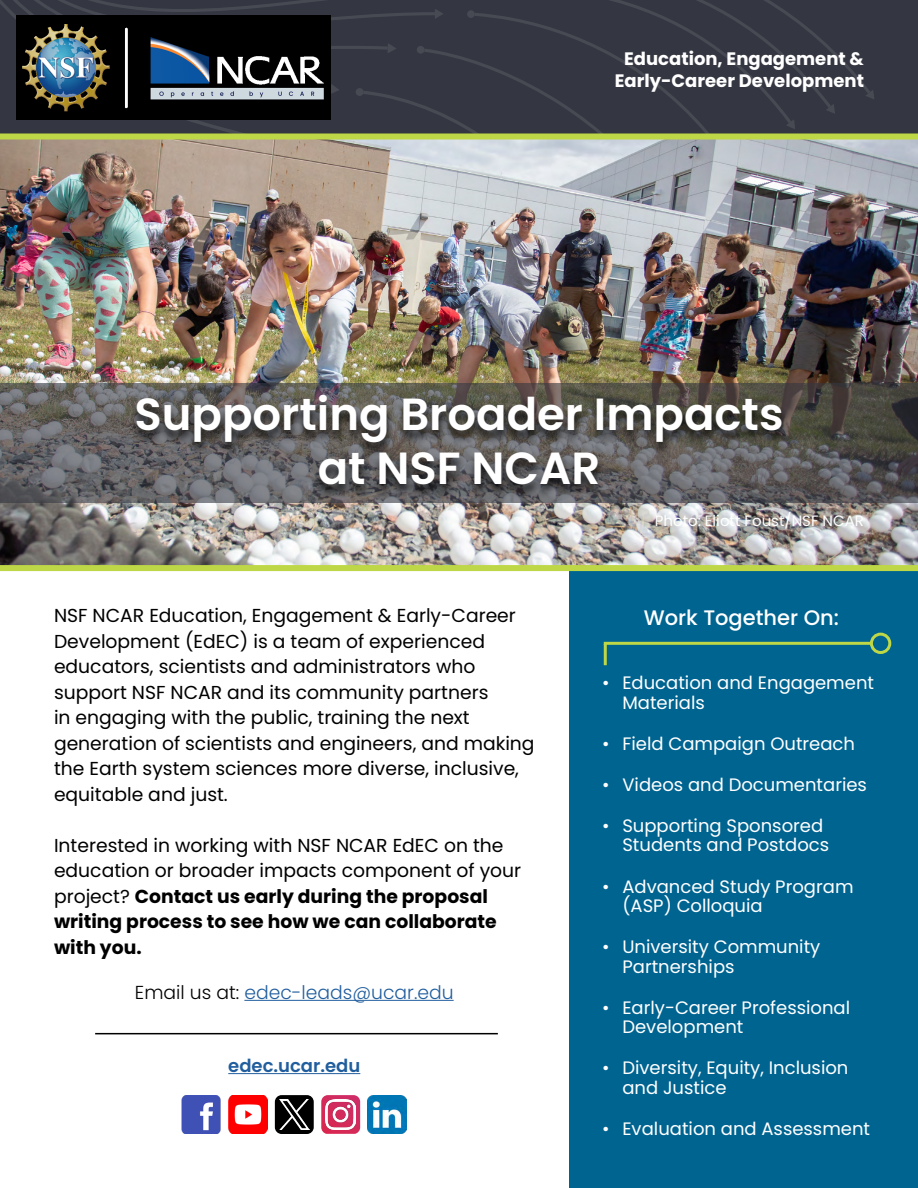
<style>
.page{position:relative;width:918px;height:1188px;background:#fff}
.page>*{position:absolute;margin:0;border:0;box-sizing:border-box;transform-origin:0 0}
.t1{font:600 45px "Poppins";color:#fff}
.t2{font:500 21px "Poppins";color:#fff}
.t3{font:18.75px/25.5px "Poppins";color:#000}
.t4{font:300 18.75px "Poppins";color:#215e9e}
.t5{font:18px/19.5px "Poppins";color:#fff}
.t6{font:700 18px/21.6px "Poppins";color:#fff;text-align:center}
.t7{font:600 18px "Poppins";color:#215e9e}
.t8{font:15px "Poppins";color:#fff}
.s1{font-weight:700}
.s2{color:#000}
</style>
<div class="page">
<img style="left:0;top:140px;width:918px;height:425px">
<div style="left:0;top:0;width:918px;height:135px;background:#343741"></div>
<svg style="left:0;top:0;width:874px;height:134px"></svg>
<div style="left:569px;top:568px;width:349px;height:620px;background:#006491"></div>
<div style="left:0;top:134px;width:918px;height:6px;background:#bed747"></div>
<svg style="left:0;top:383px;width:918px;height:119px"></svg>
<div style="left:0;top:565px;width:918px;height:6px;background:#bed747"></div>
<div style="left:129px;top:394px;width:660px;height:105px;background:#000;opacity:.8"></div>
<div style="left:870px;top:633px;width:21px;height:21px;border:3px solid #bed747;border-radius:50%"></div>
<hr style="left:604px;top:642px;width:266px;height:3px;background:#bed747">
<hr style="left:244px;top:1000px;width:210px;height:1px;background:#215e9e">
<hr style="left:95px;top:1033px;width:403px;height:1px;background:#000">
<hr style="left:228px;top:1073px;width:132px;height:1px;background:#215e9e">
<img style="left:182px;top:1095px;width:38px;height:39px">
<img style="left:228px;top:1095px;width:39px;height:39px">
<img style="left:368px;top:1095px;width:39px;height:39px">
<svg style="left:321px;top:1095px;width:39px;height:39px"></svg>
<img style="left:326px;top:1099px;width:30px;height:31px">
<hr style="left:604px;top:644px;width:3px;height:21px;background:#bed747">
<img style="left:16px;top:15px;width:314px;height:105px">
<div style="left:275px;top:1095px;width:39px;height:39px;background:#000;border-radius:7px"></div>
<img style="left:279px;top:1099px;width:30px;height:31px">
<p class="t6" style="left:615px;top:48px;width:251px">Education, Engagement &amp;<br>Early-Career Development</p>
<p class="t1" style="left:134px;top:388px;width:651px">Supporting Broader Impacts</p>
<p class="t1" style="left:318px;top:442px;width:284px">at NSF NCAR</p>
<p class="t3" style="left:54px;top:603px;width:482px">NSF NCAR Education, Engagement &amp; Early-Career Development (EdEC) is a team of experienced educators, scientists and administrators who support NSF NCAR and its community partners<br>in engaging with the public, training the next generation of scientists and engineers, and making the Earth system sciences more diverse, inclusive, equitable and just.</p>
<p class="t3" style="left:54px;top:833px;width:469px">Interested in working with NSF NCAR EdEC on the education or broader impacts component of your project? <span class="s1">Contact us early during the proposal writing process to see how we can collaborate with you.</span></p>
<p class="t4" style="left:135px;top:982px;width:320px"><span class="s2">Email us at:</span> edec-leads@ucar.edu</p>
<p class="t7" style="left:228px;top:1056px;width:134px">edec.ucar.edu</p>
<p class="t8" style="left:655px;top:512px;width:211px">Photo: Eliott Foust/NSF NCAR</p>
<p class="t2" style="left:644px;top:605px;width:197px">Work Together On:</p>
<p class="t5" style="left:622px;top:673px;width:253px;text-indent:-20px">• Education and Engagement<br>Materials</p>
<p class="t5" style="left:602px;top:734px;width:254px">• Field Campaign Outreach</p>
<p class="t5" style="left:602px;top:775px;width:266px">• Videos and Documentaries</p>
<p class="t5" style="left:622px;top:816px;width:208px;text-indent:-20px">• Supporting Sponsored<br>Students and Postdocs</p>
<p class="t5" style="left:622px;top:877px;width:233px;text-indent:-20px">• Advanced Study Program (ASP) Colloquia</p>
<p class="t5" style="left:622px;top:937px;width:200px;text-indent:-20px">• University Community<br>Partnerships</p>
<p class="t5" style="left:622px;top:998px;width:229px;text-indent:-20px">• Early-Career Professional<br>Development</p>
<p class="t5" style="left:622px;top:1058px;width:228px;text-indent:-20px">• Diversity, Equity, Inclusion and Justice</p>
<p class="t5" style="left:602px;top:1119px;width:270px">• Evaluation and Assessment</p>
</div>
